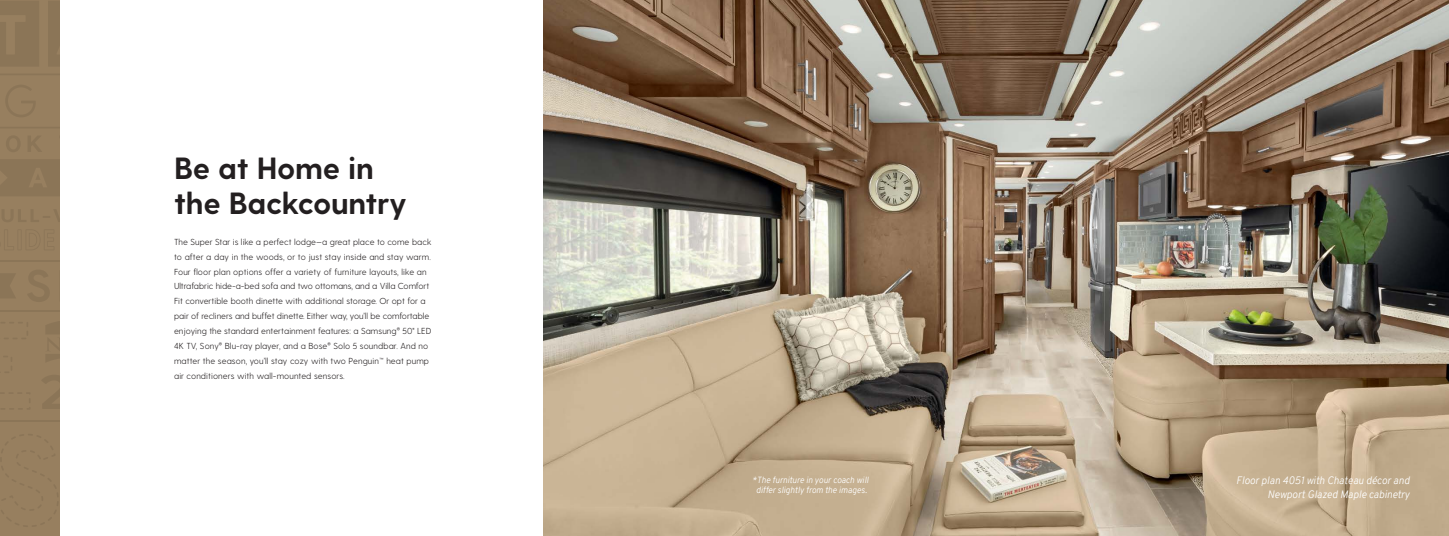
<style>
.page{position:relative;width:1449px;height:536px;background:#fff}
.page>*{position:absolute;margin:0;border:0;box-sizing:border-box;transform-origin:0 0}
.t1{font:700 30.62px/35px "Greycliff CF";letter-spacing:-.01em;color:#231f20}
.t2{font:italic 300 10.5px/14px "Overpass";color:#fff;text-align:right}
.t3{font:300 8.75px/14.9px "Greycliff CF";letter-spacing:.005em;color:#231f20}
.t4{font:italic 300 8.75px/10.5px "Overpass";color:#fff;text-align:center}
</style>
<div class="page">
<div style="left:0;top:0;width:59px;height:536px;background:#977f5f"></div>
<svg style="left:0;top:322px;width:30px;height:87px"></svg>
<svg style="left:28px;top:270px;width:21px;height:32px"></svg>
<svg style="left:2px;top:209px;width:57px;height:13px"></svg>
<svg style="left:0;top:434px;width:58px;height:93px"></svg>
<hr style="left:0;top:420px;width:59px;height:1px;background:#231f20">
<hr style="left:0;top:310px;width:59px;height:1px;background:#231f20">
<svg style="left:0;top:1px;width:39px;height:65px"></svg>
<svg style="left:48px;top:1px;width:11px;height:65px"></svg>
<svg style="left:0;top:160px;width:59px;height:36px"></svg>
<svg style="left:0;top:74px;width:59px;height:54px"></svg>
<svg style="left:0;top:274px;width:15px;height:24px"></svg>
<svg style="left:6px;top:136px;width:14px;height:16px"></svg>
<svg style="left:28px;top:136px;width:14px;height:16px"></svg>
<svg style="left:42px;top:322px;width:17px;height:87px"></svg>
<hr style="left:0;top:260px;width:59px;height:1px;background:#231f20">
<img style="left:543px;top:0;width:906px;height:536px">
<h1 class="t1" style="left:174px;top:152px;width:235px">Be at Home in the Backcountry</h1>
<p class="t3" style="left:174px;top:234px;width:259px">The Super Star is like a perfect lodge—a great place to come back to after a day in the woods, or to just stay inside and stay warm.<br>Four floor plan options offer a variety of furniture layouts, like an Ultrafabric hide-a-bed sofa and two ottomans, and a Villa Comfort Fit convertible booth dinette with additional storage. Or opt for a pair of recliners and buffet dinette. Either way, you’ll be comfortable enjoying the standard entertainment features: a Samsung<sup>®</sup> 50" LED 4K TV, Sony<sup>®</sup> Blu-ray player, and a Bose<sup>®</sup> Solo 5 soundbar. And no matter the season, you’ll stay cozy with two Penguin™ heat pump air conditioners with wall-mounted sensors.</p>
<p class="t4" style="left:752px;top:474px;width:118px">*The furniture in your coach will differ slightly from the images.</p>
<p class="t2" style="left:1236px;top:473px;width:175px">Floor plan 4051 with Chateau décor and<br>Newport Glazed Maple cabinetry</p>
</div>
